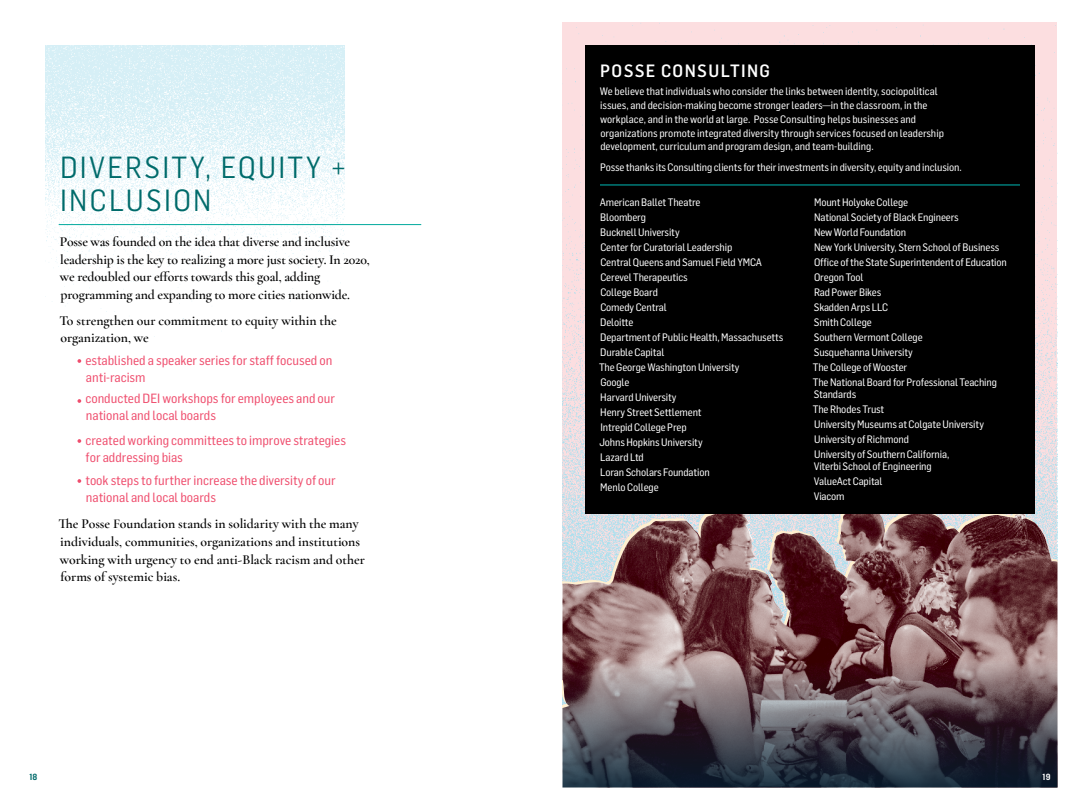
<style>
.page{position:relative;width:1080px;height:810px;background:#fff}
.page>*{position:absolute;margin:0;border:0;box-sizing:border-box;transform-origin:0 0}
.t1{font:30px/32.5px "Flama Semicondensed";letter-spacing:.08em;color:#006b6b}
.t2{font:500 17.5px "Flama Semicondensed";letter-spacing:.08em;color:#fff}
.t3{font:600 13.75px/17.5px "Cormorant Garamond";color:#000}
.t4{font:13.12px/17.5px "Flama Semicondensed Basic";color:#ef4e6e}
.t5{font:10.62px/15px "Flama Semicondensed Basic";letter-spacing:-.01em;color:#fff}
.t6{font:600 8.75px "Flama Semicondensed";color:#006b6b}
.t7{font:600 8.75px "Flama Semicondensed";color:#fff}
</style>
<div class="page">
<img style="left:562px;top:22px;width:496px;height:483px">
<img style="left:562px;top:510px;width:496px;height:126px">
<svg style="left:562px;top:636px;width:496px;height:152px;background:#5e5159"></svg>
<div style="left:585px;top:45px;width:450px;height:469px;background:#000"></div>
<img style="left:45px;top:45px;width:300px;height:397px">
<hr style="left:59px;top:224px;width:362px;height:1px;background:#00a99d">
<svg style="left:78px;top:359px;width:3px;height:4px"></svg>
<svg style="left:78px;top:399px;width:3px;height:4px"></svg>
<svg style="left:78px;top:439px;width:3px;height:4px"></svg>
<svg style="left:78px;top:479px;width:3px;height:4px"></svg>
<hr style="left:600px;top:185px;width:420px;height:1px;background:#00b9b6">
<h1 class="t1" style="left:60px;top:150px;width:288px">DIVERSITY, EQUITY +<br>INCLUSION</h1>
<p class="t3" style="left:60px;top:233px;width:312px">Posse was founded on the idea that diverse and inclusive leadership is the key to realizing a more just society. In 2020, we redoubled our efforts towards this goal, adding programming and expanding to more cities nationwide.</p>
<p class="t3" style="left:59px;top:312px;width:279px">To strengthen our commitment to equity within the organization, we</p>
<p class="t4" style="left:85px;top:351px;width:248px">established a speaker series for staff focused on anti-racism</p>
<p class="t4" style="left:85px;top:389px;width:251px">conducted DEI workshops for employees and our national and local boards</p>
<p class="t4" style="left:85px;top:431px;width:262px">created working committees to improve strategies for addressing bias</p>
<p class="t4" style="left:85px;top:471px;width:252px">took steps to further increase the diversity of our national and local boards</p>
<p class="t3" style="left:59px;top:515px;width:308px">The Posse Foundation stands in solidarity with the many individuals, communities, organizations and institutions working with urgency to end anti-Black racism and other forms of systemic bias.</p>
<h2 class="t2" style="left:600px;top:59px;width:171px">POSSE CONSULTING</h2>
<p class="t5" style="left:600px;top:84px;width:346px;line-height:13.8px">We believe that individuals who consider the links between identity, sociopolitical issues, and decision-making become stronger leaders—in the classroom, in the workplace, and in the world at large. Posse Consulting helps businesses and organizations promote integrated diversity through services focused on leadership development, curriculum and program design, and team-building.</p>
<p class="t5" style="left:600px;top:159px;width:363px">Posse thanks its Consulting clients for their investments in diversity, equity and inclusion.</p>
<p class="t5" style="left:599px;top:195px;width:186px">American Ballet Theatre<br>Bloomberg<br>Bucknell University<br>Center for Curatorial Leadership<br>Central Queens and Samuel Field YMCA<br>Cerevel Therapeutics<br>College Board<br>Comedy Central<br>Deloitte<br>Department of Public Health, Massachusetts<br>Durable Capital<br>The George Washington University<br>Google<br>Harvard University<br>Henry Street Settlement<br>Intrepid College Prep<br>Johns Hopkins University<br>Lazard Ltd<br>Loran Scholars Foundation<br>Menlo College</p>
<p class="t5" style="left:813px;top:195px;width:196px">Mount Holyoke College<br>National Society of Black Engineers<br>New World Foundation<br>New York University, Stern School of Business<br>Office of the State Superintendent of Education<br>Oregon Tool<br>Rad Power Bikes<br>Skadden Arps LLC<br>Smith College<br>Southern Vermont College<br>Susquehanna University<br>The College of Wooster<br>The National Board for Professional Teaching</p>
<p class="t5" style="left:813px;top:387px;width:173px">Standards<br>The Rhodes Trust<br>University Museums at Colgate University<br>University of Richmond<br>University of Southern California,</p>
<p class="t5" style="left:814px;top:458px;width:120px">Viterbi School of Engineering<br>ValueAct Capital<br>Viacom</p>
<p class="t6" style="left:29px;top:771px;width:10px">18</p>
<p class="t7" style="left:1043px;top:771px;width:9px">19</p>
</div>
